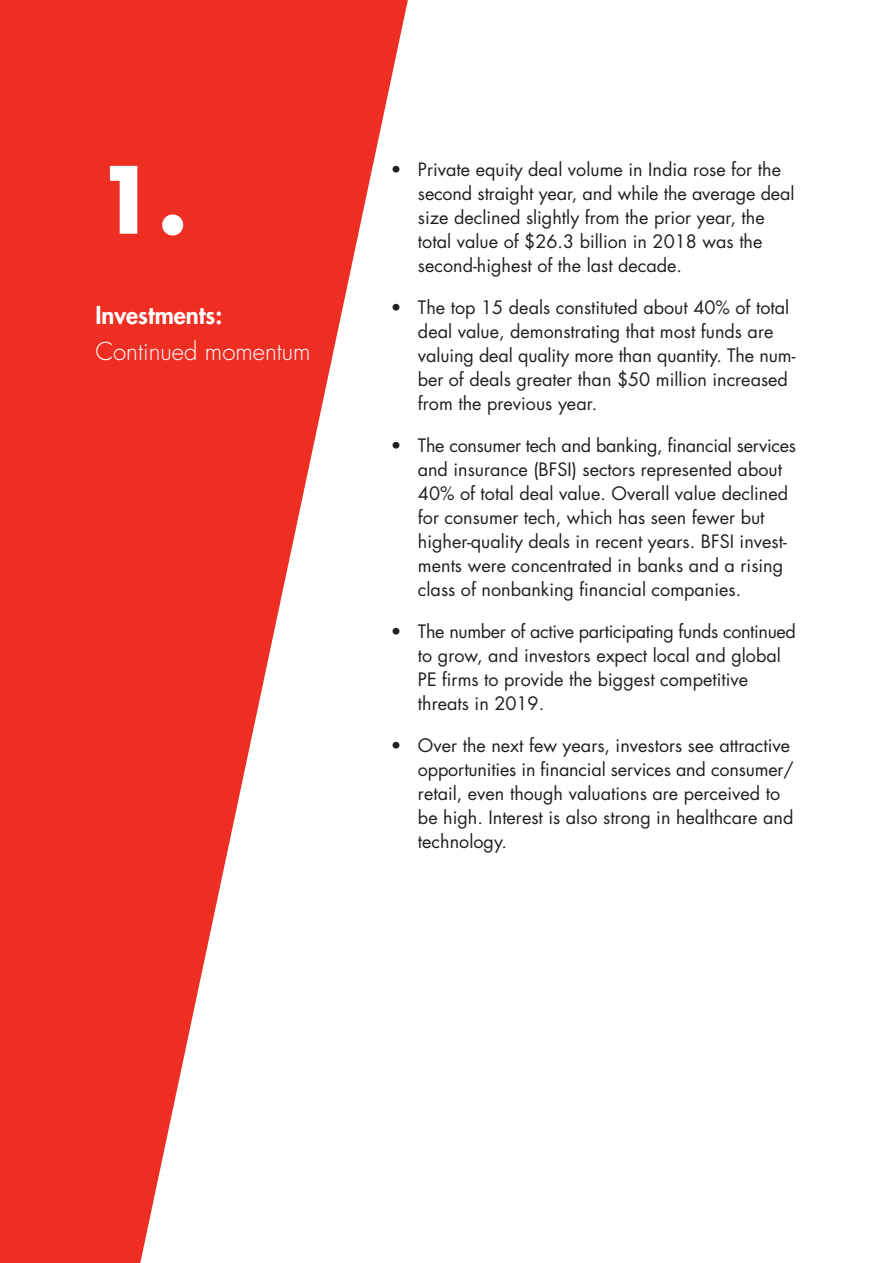
<style>
.page{position:relative;width:893px;height:1263px;background:#fff}
.page>*{position:absolute;margin:0;border:0;box-sizing:border-box;transform-origin:0 0}
.Digest_Number{font:700 90px "Futura";color:#fff}
.Digest_Intro_text{font:300 24px/36px "Futura";color:#fff}
.t1{font:18px/24px "Futura";color:#231f20}
.s1{font-weight:800}
</style>
<div class="page">
<svg style="left:0;top:0;width:408px;height:1263px;fill:#ee2e22"></svg>
<p class="Digest_Number" style="left:95px;top:140px;width:94px">1.</p>
<p class="Digest_Intro_text" style="left:95px;top:298px;width:217px"><span class="s1">Investments:<br></span>Continued momentum</p>
<p class="t1" style="left:418px;top:157px;width:378px;text-indent:-27px">• Private equity deal volume in India rose for the second straight year, and while the average deal size declined slightly from the prior year, the total value of $26.3 billion in 2018 was the second-highest of the last decade.</p>
<p class="t1" style="left:418px;top:295px;width:379px;text-indent:-27px">• The top 15 deals constituted about 40% of total deal value, demonstrating that most funds are valuing deal quality more than quantity. The num&shy;ber of deals greater than $50 million increased from the previous year.</p>
<p class="t1" style="left:418px;top:434px;width:379px;text-indent:-27px">• The consumer tech and banking, financial services and insurance (BFSI) sectors represented about 40% of total deal value. Overall value declined for consumer tech, which has seen fewer but higher-quality deals in recent years. BFSI invest&shy;ments were concentrated in banks and a rising class of nonbanking financial companies.</p>
<p class="t1" style="left:418px;top:620px;width:379px;text-indent:-27px">• The number of active participating funds continued to grow, and investors expect local and global PE firms to provide the biggest competitive threats in 2019.</p>
<p class="t1" style="left:418px;top:734px;width:377px;text-indent:-27px">• Over the next few years, investors see attractive opportunities in financial services and consumer/ retail, even though valuations are perceived to be high. Interest is also strong in healthcare and technology.</p>
</div>
